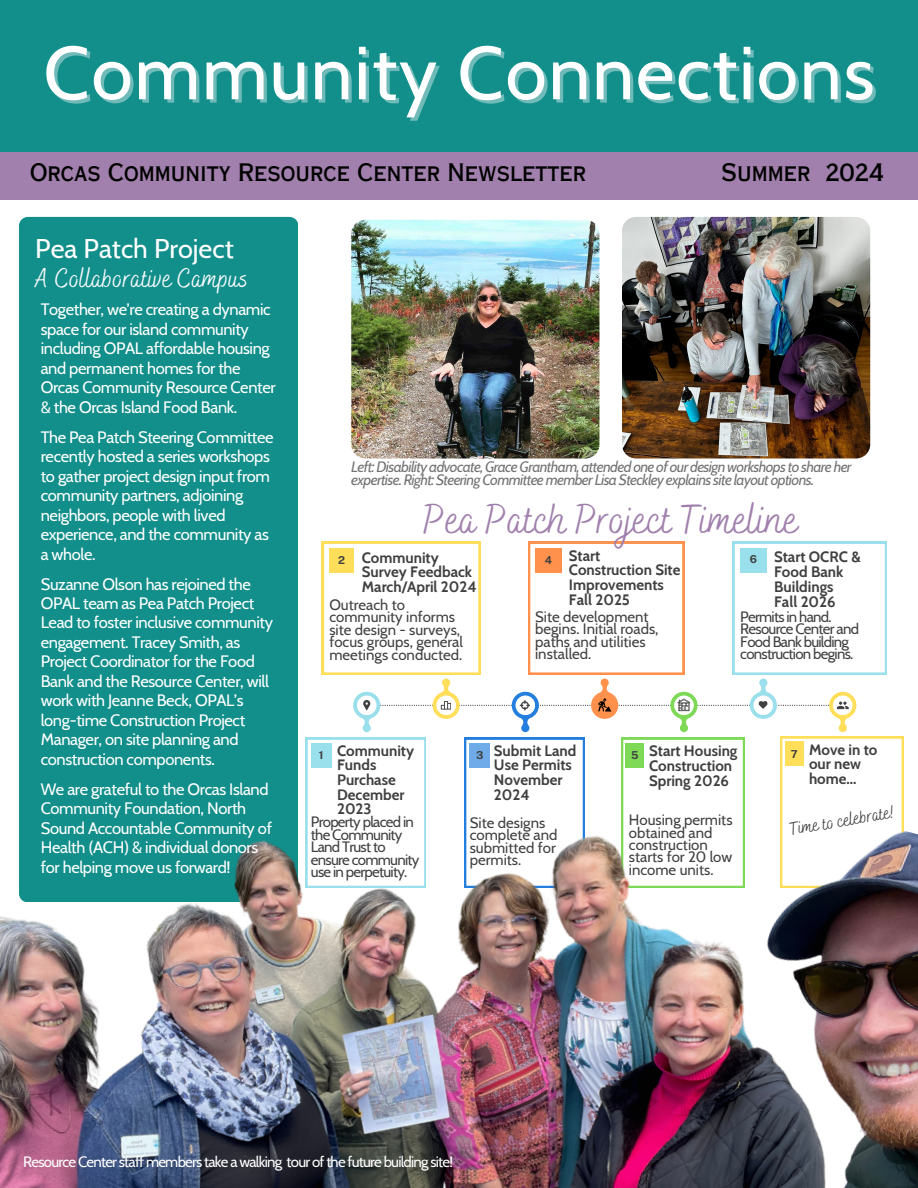
<style>
.page{position:relative;width:918px;height:1188px;background:#fff}
.page>*{position:absolute;margin:0;border:0;box-sizing:border-box;transform-origin:0 0}
.t1{font:75px "Cabin";letter-spacing:.025em;color:#fff}
.t2{font:42px "Bakerie Smooth";color:#a180ad}
.t3{font:27px "Bakerie Smooth";color:#f9fafd}
.t4{font:27px "Cabin";color:#fff}
.t5{font:24px "Copperplate Gothic LT Pro 30 AB";color:#000}
.t6{font:18.3px "Bakerie Smooth";color:#404040}
.t7{font:16.5px/19.5px "Cabin";letter-spacing:-.02em;color:#fff}
.t8{font:15px/12.3px "Cabin";color:#404040}
.t9{font:700 15px/14.7px "Cabin";color:#404040}
.t10{font:italic 15px/13.5px "Cabin";letter-spacing:-.04em;color:#737373}
.t11{font:15px/12.3px "Cabin";letter-spacing:-.05em;color:#404040}
.t12{font:15px "Cabin";letter-spacing:-.05em;color:#fff}
.t13{font:700 10.95px "Public Sans";color:#404040}
</style>
<div class="page">
<div style="left:0;top:0;width:918px;height:194px;background:#128f8b"></div>
<div style="left:0;top:153px;width:918px;height:47px;background:#a180ad"></div>
<svg style="left:321px;top:542px;width:566px;height:51px"></svg>
<div style="left:535px;top:548px;width:26px;height:24px;background:#ff914d"></div>
<div style="left:329px;top:548px;width:24px;height:24px;background:#ffde59"></div>
<div style="left:740px;top:548px;width:27px;height:24px;background:#99dfec"></div>
<img style="left:351px;top:220px;width:248px;height:238px;border-radius:14px">
<div style="left:19px;top:217px;width:279px;height:685px;background:#128f8b;border-radius:9px"></div>
<img style="left:0;top:593px;width:918px;height:595px">
<img style="left:622px;top:217px;width:248px;height:242px;border-radius:14px">
<p class="t1" style="left:43px;top:27px;width:833px">Community Connections</p>
<p class="t5" style="left:30px;top:164px;width:558px">Orcas Community Resource Center Newsletter</p>
<p class="t4" style="left:35px;top:232px;width:200px">Pea Patch Project</p>
<p class="t3" style="left:35px;top:262px;width:215px">A Collaborative Campus</p>
<p class="t5" style="left:721px;top:164px;width:164px">Summer 2024</p>
<p class="t7" style="left:41px;top:299px;width:237px">Together, we’re creating a dynamic space for our island community including OPAL affordable housing and permanent homes for the<br>Orcas Community Resource Center &amp; the Orcas Island Food Bank.</p>
<p class="t7" style="left:41px;top:427px;width:234px">The Pea Patch Steering Committee recently hosted a series workshops to gather project design input from community partners, adjoining neighbors, people with lived experience, and the community as a whole.</p>
<p class="t7" style="left:41px;top:574px;width:234px">Suzanne Olson has rejoined the<br>OPAL team as Pea Patch Project<br>Lead to foster inclusive community engagement. Tracey Smith, as<br>Project Coordinator for the Food<br>Bank and the Resource Center, will work with Jeanne Beck, OPAL’s long-time Construction Project<br>Manager, on site planning and construction components.</p>
<p class="t7" style="left:41px;top:779px;width:233px">We are grateful to the Orcas Island<br>Community Foundation, North<br>Sound Accountable Community of<br>Health (ACH) &amp; individual donors for helping move us forward!</p>
<p class="t10" style="left:351px;top:460px;width:502px">Left: Disability advocate, Grace Grantham, attended one of our design workshops to share her expertise. Right: Steering Committee member Lisa Steckley explains site layout options.</p>
<p class="t2" style="left:423px;top:494px;width:377px">Pea Patch Project Timeline</p>
<p class="t9" style="left:569px;top:548px;width:113px">Start<br>Construction Site<br>Improvements<br>Fall 2025</p>
<h6 class="t13" style="left:545px;top:554px;width:9px">4</h6>
<p class="t9" style="left:774px;top:549px;width:88px">Start OCRC &amp;<br>Food Bank<br>Buildings<br>Fall 2026</p>
<h6 class="t11" style="left:740px;top:610px;width:120px">Permits in hand.<br>Resource Center and</h6>
<p class="t11" style="left:740px;top:635px;width:110px">Food Bank building</p>
<p class="t11" style="left:740px;top:648px;width:115px">construction begins.</p>
<h5 class="t13" style="left:338px;top:554px;width:8px">2</h5>
<h5 class="t9" style="left:362px;top:550px;width:116px">Community<br>Survey Feedback<br>March/April 2024</h5>
<p class="t13" style="left:750px;top:553px;width:9px">6</p>
<h3 class="t8" style="left:329px;top:599px;width:135px">Outreach to community informs site design - surveys, focus groups, general meetings conducted.</h3>
<p class="t8" style="left:535px;top:610px;width:125px">Site development begins. Initial roads, paths and utilities installed.</p>
<p class="t13" style="left:631px;top:748px;width:9px">5</p>
<p class="t9" style="left:809px;top:742px;width:70px">Move in to our new home...</p>
<p class="t6" style="left:788px;top:818px;width:108px;rotate:-9deg">Time to celebrate!</p>
<h4 class="t13" style="left:319px;top:748px;width:6px">1</h4>
<h3 class="t9" style="left:494px;top:743px;width:84px">Submit Land<br>Use Permits<br>November<br>2024</h3>
<h1 class="t9" style="left:337px;top:743px;width:79px">Community<br>Funds<br>Purchase<br>December<br>2023</h1>
<h4 class="t11" style="left:311px;top:816px;width:110px">Property placed in the Community<br>Land Trust to ensure community use in perpetuity.</h4>
<h5 class="t13" style="left:476px;top:748px;width:9px">3</h5>
<h5 class="t9" style="left:649px;top:744px;width:90px">Start Housing<br>Construction<br>Spring 2026</h5>
<h2 class="t13" style="left:791px;top:747px;width:8px">7</h2>
<p class="t8" style="left:629px;top:814px;width:105px">Housing permits obtained and construction starts for 20 low income units.</p>
<p class="t8" style="left:470px;top:817px;width:89px">Site designs complete and submitted for permits.</p>
<p class="t12" style="left:23px;top:1153px;width:431px">Resource Center staff members take a walking tour of the future building site!</p>
</div>
